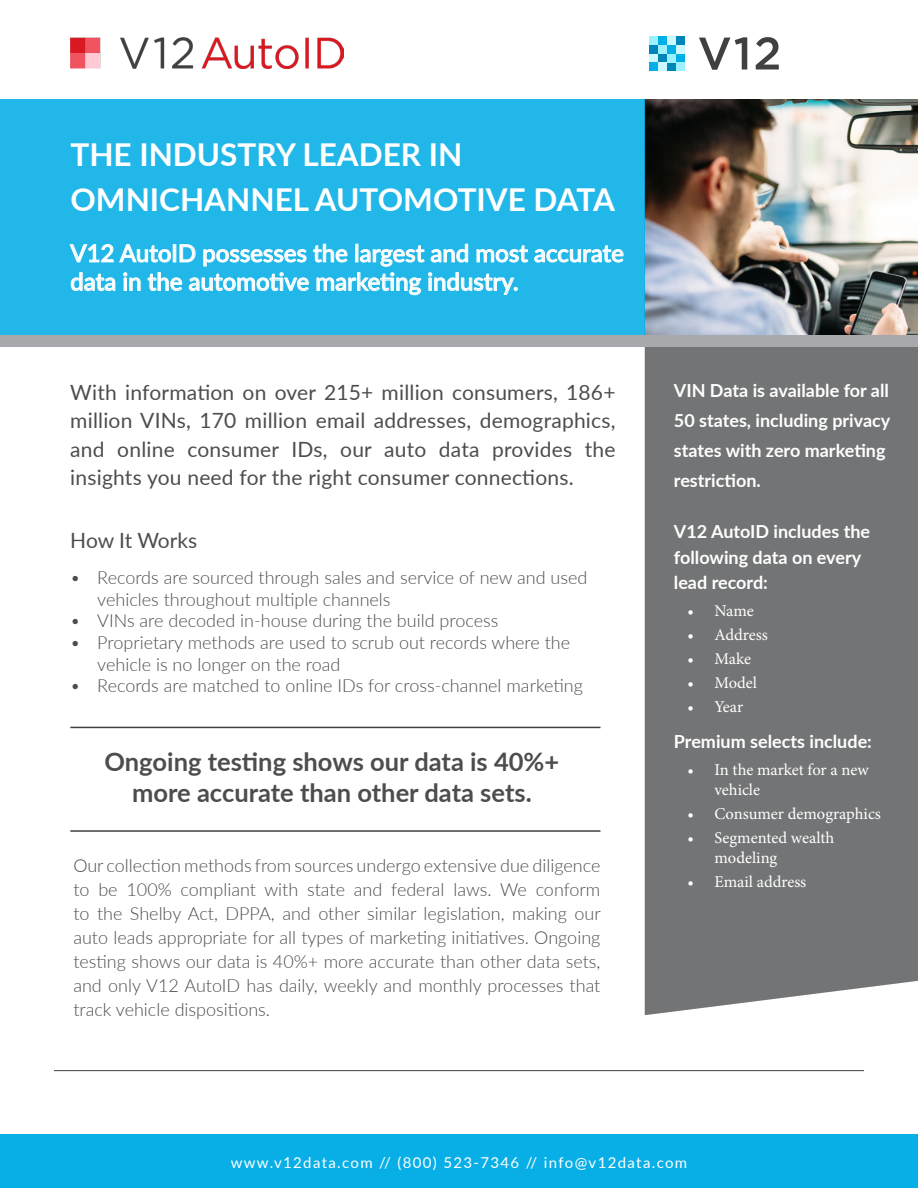
<style>
.page{position:relative;width:918px;height:1188px;background:#fff}
.page>*{position:absolute;margin:0;border:0;box-sizing:border-box;transform-origin:0 0}
.t1{font:700 31.5px/45px "Lato";color:#fff}
.t2{font:700 25.5px/30.6px "Lato";color:#4d4d4f;text-align:center}
.t3{font:500 24px/28.5px "Lato";color:#fff}
.t4{font:21px/28.5px "Lato";letter-spacing:.01em;color:#4d4d4f;text-align:justify}
.t5{font:300 18px/24px "Lato";color:#4d4d4f}
.t6{font:700 18px/30px "Lato";color:#fff}
.t7{font:16.5px/19.8px "Minion Pro";letter-spacing:-.005em;color:#fff}
.t8{font:15px "Lato";letter-spacing:.09em;color:#fff}
</style>
<div class="page">
<div style="left:0;top:1134px;width:918px;height:54px;background:#08afe6"></div>
<img style="left:645px;top:99px;width:273px;height:237px">
<div style="left:645px;top:347px;width:273px;height:668px;background:#737475"></div>
<div style="left:0;top:99px;width:645px;height:237px;background:#21b7e8"></div>
<div style="left:0;top:336px;width:918px;height:11px;background:#a7a9ac"></div>
<img style="left:70px;top:37px;width:273px;height:31px">
<svg style="left:70px;top:243px;width:554px;height:53px"></svg>
<hr style="left:54px;top:1070px;width:810px;height:1px;background:#404040">
<hr style="left:70px;top:727px;width:530px;height:1px;background:#404040">
<hr style="left:70px;top:830px;width:530px;height:2px;background:#404040">
<div style="left:667px;top:45px;width:9px;height:9px;background:#00afe5"></div>
<div style="left:667px;top:36px;width:9px;height:9px;background:#ccf8ff"></div>
<div style="left:667px;top:63px;width:9px;height:8px;background:#0085ba"></div>
<div style="left:658px;top:54px;width:9px;height:9px;background:#0085ba"></div>
<div style="left:667px;top:54px;width:9px;height:9px;background:#9cf1ff"></div>
<div style="left:658px;top:45px;width:9px;height:9px;background:#9cf1ff"></div>
<div style="left:658px;top:36px;width:9px;height:9px;background:#00afe5"></div>
<div style="left:658px;top:63px;width:9px;height:8px;background:#ccf8ff"></div>
<div style="left:649px;top:45px;width:9px;height:9px;background:#0085ba"></div>
<div style="left:649px;top:54px;width:9px;height:9px;background:#ccf8ff"></div>
<div style="left:649px;top:36px;width:9px;height:9px;background:#9cf1ff"></div>
<div style="left:649px;top:63px;width:9px;height:8px;background:#00afe5"></div>
<div style="left:676px;top:45px;width:9px;height:9px;background:#ccf8ff"></div>
<div style="left:676px;top:54px;width:9px;height:9px;background:#00afe5"></div>
<div style="left:676px;top:63px;width:9px;height:8px;background:#9cf1ff"></div>
<div style="left:676px;top:36px;width:9px;height:9px;background:#0085ba"></div>
<svg style="left:699px;top:37px;width:48px;height:33px"></svg>
<svg style="left:756px;top:37px;width:23px;height:33px"></svg>
<h1 class="t1" style="left:70px;top:131px;width:546px">THE INDUSTRY LEADER IN<br>OMNICHANNEL AUTOMOTIVE DATA</h1>
<h3 class="t3" style="left:70px;top:238px;width:555px">V12 AutoID possesses the largest and most accurate data in the automotive marketing industry.</h3>
<p class="t4" style="left:70px;top:377px;width:547px">With information on over 215+ million consumers, 186+ million VINs, 170 million email addresses, demographics, and online consumer IDs, our auto data provides the insights you need for the right consumer connections.</p>
<p class="t4" style="left:70px;top:525px;width:128px">How It Works</p>
<p class="t5" style="left:97px;top:566px;width:492px;line-height:21.6px;text-indent:-27px">• Records are sourced through sales and service of new and used vehicles throughout multiple channels</p>
<p class="t5" style="left:70px;top:608px;width:430px">• VINs are decoded in-house during the build process</p>
<p class="t5" style="left:97px;top:631px;width:474px;line-height:21.6px;text-indent:-27px">• Proprietary methods are used to scrub out records where the vehicle is no longer on the road</p>
<p class="t5" style="left:70px;top:673px;width:514px">• Records are matched to online IDs for cross-channel marketing</p>
<h2 class="t2" style="left:105px;top:745px;width:456px">Ongoing testing shows our data is 40%+ more accurate than other data sets.</h2>
<p class="t5" style="left:73px;top:853px;width:529px;text-align:justify">Our collection methods from sources undergo extensive due diligence to be 100% compliant with state and federal laws. We conform to the Shelby Act, DPPA, and other similar legislation, making our auto leads appropriate for all types of marketing initiatives. Ongoing testing shows our data is 40%+ more accurate than other data sets, and only V12 AutoID has daily, weekly and monthly processes that track vehicle dispositions.</p>
<p class="t6" style="left:674px;top:375px;width:218px">VIN Data is available for all<br>50 states, including privacy states with zero marketing restriction.</p>
<p class="t6" style="left:674px;top:518px;width:198px;line-height:25.5px">V12 AutoID includes the following data on every lead record:</p>
<p class="t7" style="left:687px;top:601px;width:68px">• Name</p>
<p class="t7" style="left:687px;top:625px;width:82px">• Address</p>
<p class="t7" style="left:687px;top:649px;width:65px">• Make</p>
<p class="t7" style="left:687px;top:673px;width:71px">• Model</p>
<p class="t7" style="left:687px;top:697px;width:57px">• Year</p>
<p class="t6" style="left:674px;top:726px;width:199px">Premium selects include:</p>
<p class="t7" style="left:714px;top:760px;width:156px;text-indent:-27px">• In the market for a new vehicle</p>
<p class="t7" style="left:687px;top:804px;width:195px">• Consumer demographics</p>
<p class="t7" style="left:714px;top:828px;width:122px;text-indent:-27px">• Segmented wealth modeling</p>
<p class="t7" style="left:687px;top:872px;width:120px">• Email address</p>
<p class="t8" style="left:231px;top:1152px;width:458px">www.v12data.com // (800) 523-7346 // info@v12data.com</p>
</div>
